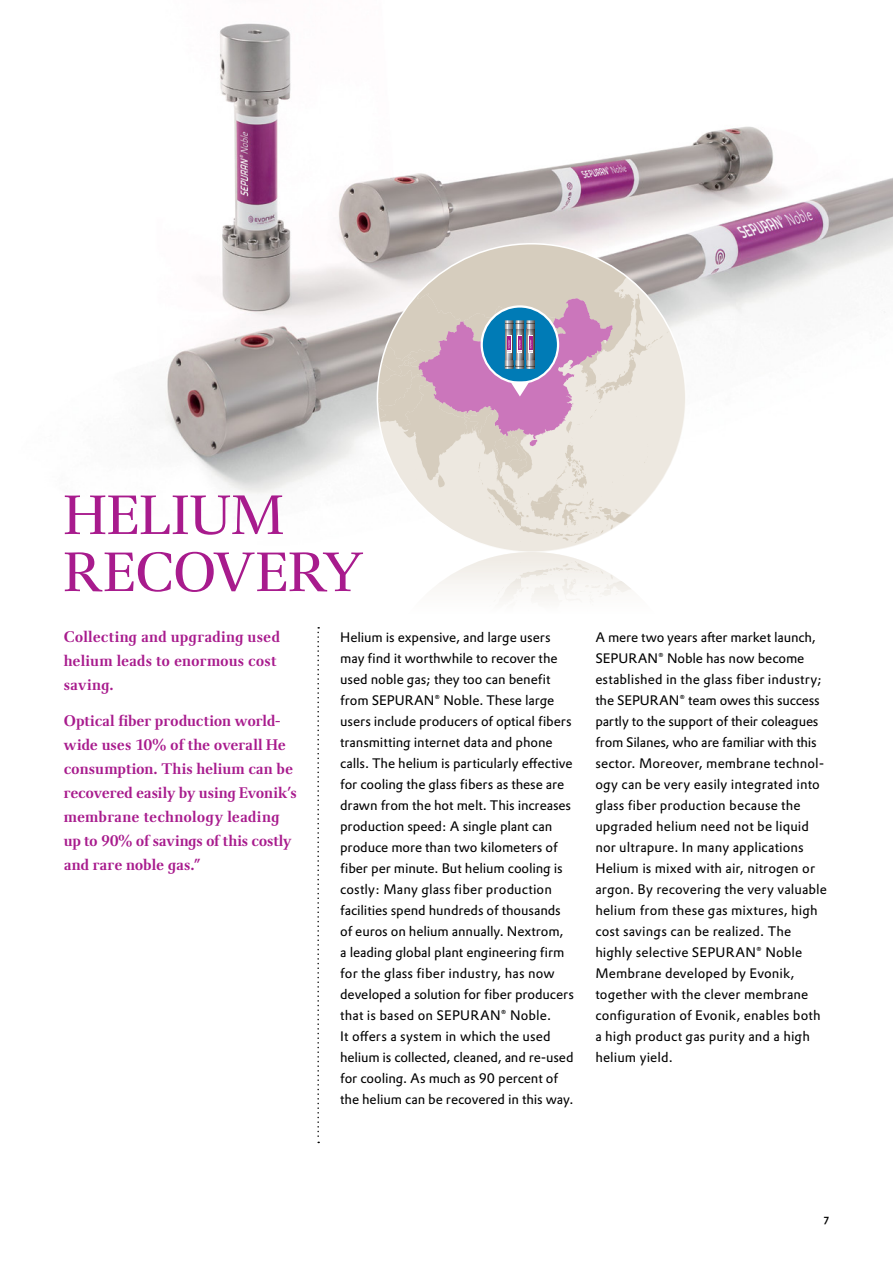
<style>
.page{position:relative;width:893px;height:1263px;background:#fff}
.page>*{position:absolute;margin:0;border:0;box-sizing:border-box;transform-origin:0 0}
.t1{font:54px/57px "Evonik Antares";color:#a81b8d}
.t2{font:500 15px/24px "Evonik Antares";color:#a81b8d}
.t3{font:13.5px/21px "Evonik Prokyon";color:#000}
.t4{font:500 10.5px "Evonik Prokyon";color:#000}
</style>
<div class="page">
<img style="left:142px;top:23px;width:751px;height:606px">
<div style="left:351px;top:183px;width:405px;height:405px;background:#000;opacity:.12"></div>
<svg style="left:377px;top:244px;width:309px;height:385px"></svg>
<svg style="left:317px;top:627px;width:2px;height:516px"></svg>
<h1 class="t1" style="left:64px;top:482px;width:301px">HELIUM<br>RECOVERY</h1>
<p class="t2" style="left:64px;top:623px;width:218px">Collecting and upgrading used helium leads to enormous cost saving.</p>
<p class="t2" style="left:64px;top:707px;width:235px">Optical fiber production world&shy;wide uses 10% of the overall He consumption. This helium can be recovered easily by using Evonik’s membrane technology leading up to 90% of savings of this costly and rare noble gas.”</p>
<p class="t3" style="left:340px;top:626px;width:235px">Helium is expensive, and large users may find it worthwhile to recover the used noble gas; they too can benefit from SEPURAN® Noble. These large users include producers of optical fibers transmitting internet data and phone calls. The helium is particularly effective for cooling the glass fibers as these are drawn from the hot melt. This increases production speed: A single plant can produce more than two kilometers of fiber per minute. But helium cooling is costly: Many glass fiber production facilities spend hundreds of thousands of euros on helium annually. Nextrom,<br>a leading global plant engineering firm for the glass fiber industry, has now developed a solution for fiber producers that is based on SEPURAN® Noble.<br>It offers a system in which the used helium is collected, cleaned, and re-used for cooling. As much as 90 percent of the helium can be recovered in this way.</p>
<p class="t3" style="left:595px;top:626px;width:233px">A mere two years after market launch, SEPURAN® Noble has now become established in the glass fiber industry; the SEPURAN® team owes this success partly to the support of their coleagues from Silanes, who are familiar with this sector. Moreover, membrane technol&shy;ogy can be very easily integrated into glass fiber production because the upgraded helium need not be liquid nor ultrapure. In many applications Helium is mixed with air, nitrogen or argon. By recovering the very valuable helium from these gas mixtures, high cost savings can be realized. The highly selective SEPURAN® Noble Membrane developed by Evonik, together with the clever membrane configuration of Evonik, enables both a high product gas purity and a high helium yield.</p>
<p class="t4" style="left:824px;top:1210px;width:7px">7</p>
</div>
